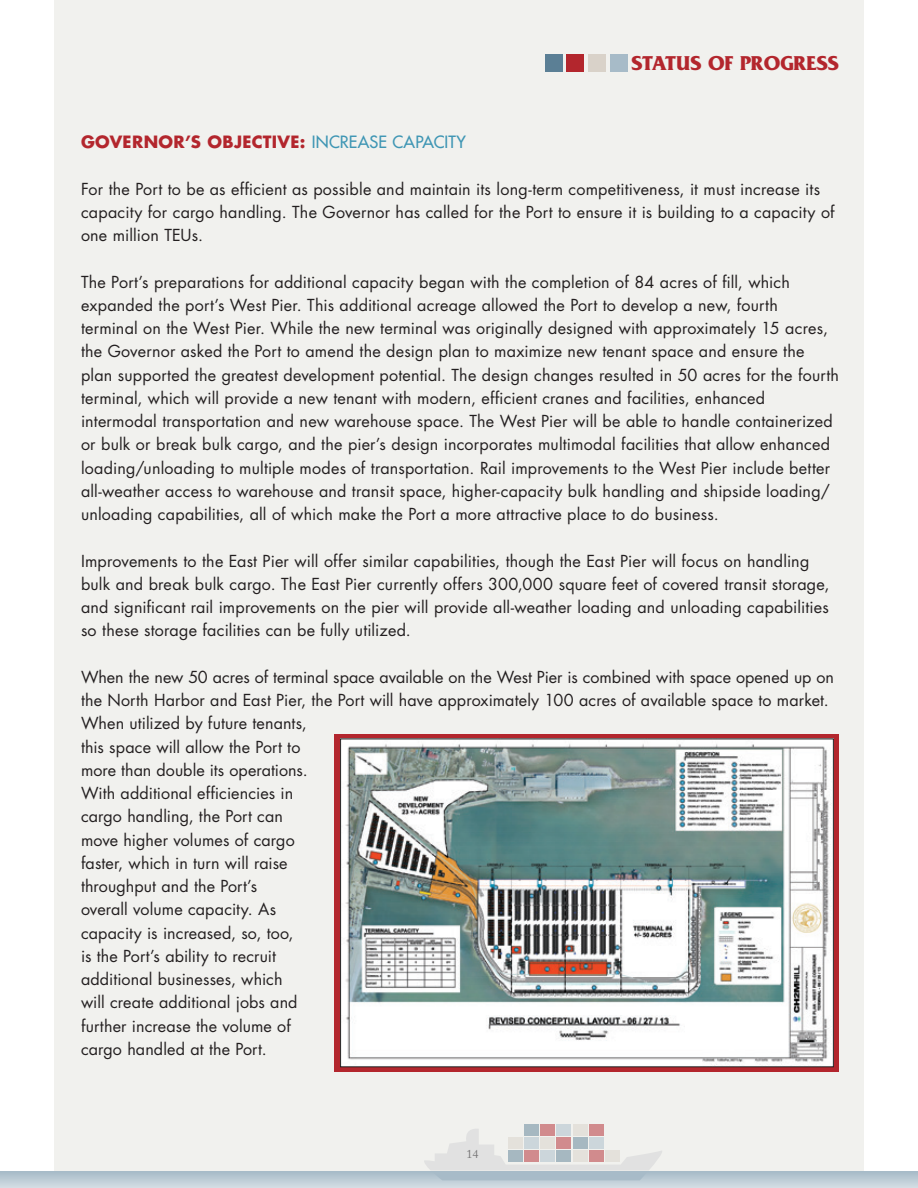
<style>
.page{position:relative;width:918px;height:1188px;background:#fff}
.page>*{position:absolute;margin:0;border:0;box-sizing:border-box;transform-origin:0 0}
.t1{font:700 21px "Fritz";color:#b3262d}
.t2{font:700 16.5px "Futura";letter-spacing:.025em;color:#b3262d}
.t3{font:16.2px/23.2px "Futura";letter-spacing:.01em;color:#231f20}
.t4{font:12px "Adobe Caslon";color:#231f20}
.s1{font-weight:400;color:#3f96b4}
</style>
<div class="page">
<div style="left:54px;top:0;width:810px;height:1188px;background:#f1f1ee"></div>
<div style="left:545px;top:54px;width:18px;height:18px;background:#5b7f95"></div>
<div style="left:566px;top:54px;width:18px;height:18px;background:#b3262d"></div>
<div style="left:588px;top:54px;width:18px;height:18px;background:#d9d2c9"></div>
<div style="left:610px;top:54px;width:18px;height:18px;background:#a7bbc8"></div>
<div style="left:335px;top:734px;width:504px;height:338px;background:#b3262d"></div>
<img style="left:342px;top:741px;width:490px;height:324px">
<div style="left:340px;top:739px;width:494px;height:328px;border:1px solid #231f20"></div>
<svg style="left:424px;top:1126px;width:238px;height:44px"></svg>
<div style="left:508px;top:1150px;width:15px;height:12px;background:#a6b8c1"></div>
<div style="left:525px;top:1150px;width:14px;height:12px;background:#d18b8d"></div>
<div style="left:541px;top:1150px;width:14px;height:12px;background:#ccd6db"></div>
<div style="left:557px;top:1150px;width:14px;height:12px;background:#a6b8c1"></div>
<div style="left:573px;top:1150px;width:14px;height:12px;background:#e4e1db"></div>
<div style="left:589px;top:1150px;width:14px;height:12px;background:#d18b8d"></div>
<div style="left:605px;top:1150px;width:14px;height:12px;background:#e4e1db"></div>
<div style="left:508px;top:1137px;width:15px;height:12px;background:#e4e1db"></div>
<div style="left:525px;top:1137px;width:14px;height:12px;background:#ccd6db"></div>
<div style="left:541px;top:1137px;width:14px;height:12px;background:#e4e1db"></div>
<div style="left:557px;top:1137px;width:14px;height:12px;background:#d18b8d"></div>
<div style="left:573px;top:1137px;width:14px;height:12px;background:#a6b8c1"></div>
<div style="left:589px;top:1137px;width:14px;height:12px;background:#ccd6db"></div>
<div style="left:525px;top:1124px;width:14px;height:12px;background:#a6b8c1"></div>
<div style="left:541px;top:1124px;width:14px;height:12px;background:#d18b8d"></div>
<div style="left:557px;top:1124px;width:14px;height:12px;background:#ccd6db"></div>
<div style="left:573px;top:1124px;width:14px;height:12px;background:#e4e1db"></div>
<div style="left:589px;top:1124px;width:14px;height:12px;background:#d18b8d"></div>
<svg style="left:0;top:1171px;width:918px;height:17px;background:#bbcad4"></svg>
<p class="t1" style="left:632px;top:49px;width:209px">STATUS OF PROGRESS</p>
<p class="t2" style="left:81px;top:131px;width:386px">GOVERNOR’S OBJECTIVE: <span class="s1">INCREASE CAPACITY</span></p>
<p class="t3" style="left:81px;top:177px;width:755px">For the Port to be as efficient as possible and maintain its long-term competitiveness, it must increase its capacity for cargo handling. The Governor has called for the Port to ensure it is building to a capacity of one million TEUs.</p>
<p class="t3" style="left:81px;top:270px;width:760px">The Port’s preparations for additional capacity began with the completion of 84 acres of fill, which expanded the port’s West Pier. This additional acreage allowed the Port to develop a new, fourth<br>terminal on the West Pier. While the new terminal was originally designed with approximately 15 acres, the Governor asked the Port to amend the design plan to maximize new tenant space and ensure the plan supported the greatest development potential. The design changes resulted in 50 acres for the fourth terminal, which will provide a new tenant with modern, efficient cranes and facilities, enhanced intermodal transportation and new warehouse space. The West Pier will be able to handle containerized or bulk or break bulk cargo, and the pier’s design incorporates multimodal facilities that allow enhanced loading/unloading to multiple modes of transportation. Rail improvements to the West Pier include better all-weather access to warehouse and transit space, higher-capacity bulk handling and shipside loading/ unloading capabilities, all of which make the Port a more attractive place to do business.</p>
<p class="t3" style="left:81px;top:549px;width:750px">Improvements to the East Pier will offer similar capabilities, though the East Pier will focus on handling bulk and break bulk cargo. The East Pier currently offers 300,000 square feet of covered transit storage, and significant rail improvements on the pier will provide all-weather loading and unloading capabilities so these storage facilities can be fully utilized.</p>
<p class="t3" style="left:81px;top:665px;width:755px">When the new 50 acres of terminal space available on the West Pier is combined with space opened up on the North Harbor and East Pier, the Port will have approximately 100 acres of available space to market.<br>When utilized by future tenants,<br>this space will allow the Port to<br>more than double its operations.<br>With additional efficiencies in<br>cargo handling, the Port can<br>move higher volumes of cargo<br>faster, which in turn will raise<br>throughput and the Port’s<br>overall volume capacity. As<br>capacity is increased, so, too,<br>is the Port’s ability to recruit<br>additional businesses, which<br>will create additional jobs and<br>further increase the volume of<br>cargo handled at the Port.</p>
<p class="t4" style="left:466px;top:1147px;width:13px">14</p>
</div>
